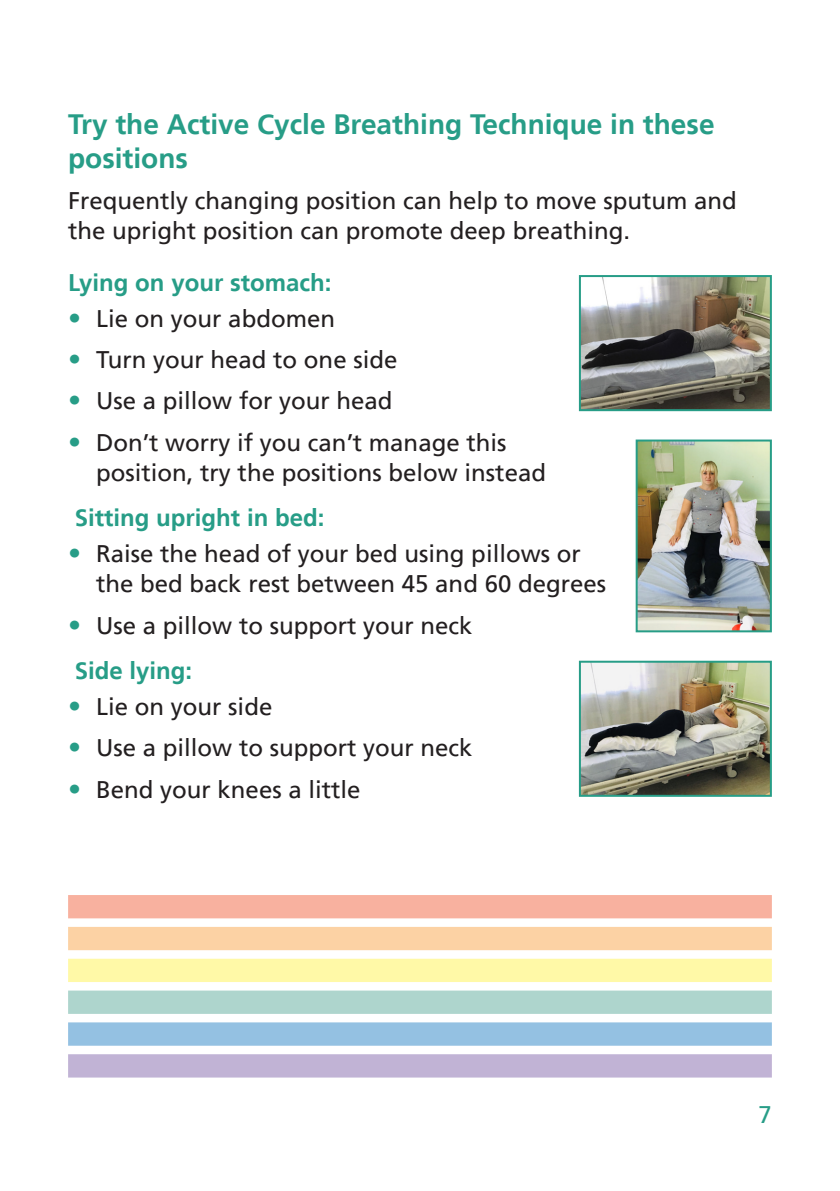
<style>
.page{position:relative;width:840px;height:1191px;background:#fff}
.page>*{position:absolute;margin:0;border:0;box-sizing:border-box;transform-origin:0 0}
.t1{font:700 28px/33.6px "Frutiger LT";color:#279d87}
.t2{font:24px/30px "Frutiger LT";color:#231f20}
.t3{font:700 24px "Frutiger LT";color:#279d87}
.t4{font:24px "Frutiger LT";color:#279d87}
.s1{font-size:26px;color:#279d87}
.s2{font-weight:700;color:#279d87}
</style>
<div class="page">
<img style="left:581px;top:278px;width:187px;height:130px">
<div style="left:578px;top:275px;width:193px;height:136px;border:2px solid #279d87"></div>
<img style="left:638px;top:442px;width:130px;height:187px">
<div style="left:635px;top:439px;width:136px;height:193px;border:2px solid #279d87"></div>
<img style="left:581px;top:663px;width:187px;height:131px">
<div style="left:578px;top:660px;width:193px;height:137px;border:2px solid #279d87"></div>
<div style="left:68px;top:895px;width:703px;height:23px;background:#f8b19f"></div>
<div style="left:68px;top:927px;width:703px;height:23px;background:#fcd2a4"></div>
<div style="left:68px;top:958px;width:703px;height:24px;background:#fff9a7"></div>
<div style="left:68px;top:990px;width:703px;height:24px;background:#aed5cd"></div>
<div style="left:68px;top:1022px;width:703px;height:23px;background:#94c1e2"></div>
<div style="left:68px;top:1054px;width:703px;height:23px;background:#c1b3d5"></div>
<p class="t1" style="left:68px;top:108px;width:647px">Try the Active Cycle Breathing Technique in these positions</p>
<p class="t2" style="left:68px;top:186px;width:670px">Frequently changing position can help to move sputum and the upright position can promote deep breathing.</p>
<p class="t3" style="left:68px;top:268px;width:265px">Lying on your stomach:</p>
<p class="t2" style="left:68px;top:303px;width:268px"><span class="s1">•</span> Lie on your abdomen</p>
<p class="t2" style="left:68px;top:345px;width:330px"><span class="s1">•</span> Turn your head to one side</p>
<p class="t2" style="left:68px;top:386px;width:326px"><span class="s1">•</span> Use a pillow for your head</p>
<p class="t2" style="left:96px;top:427px;width:451px;text-indent:-28px"><span class="s1">•</span> Don’t worry if you can’t manage this position, try the positions below instead</p>
<p class="t3" style="left:75px;top:504px;width:251px">Sitting upright in bed:</p>
<p class="t2" style="left:96px;top:539px;width:511px;text-indent:-28px"><span class="s1">•</span> Raise the head of your bed using pillows or the bed back rest between 45 and 60 degrees</p>
<p class="t2" style="left:68px;top:602px;width:406px;line-height:45.8px"><span class="s1">•</span> Use a pillow to support your neck<br><span class="s2">Side lying:</span></p>
<p class="t2" style="left:68px;top:692px;width:206px"><span class="s1">•</span> Lie on your side</p>
<p class="t2" style="left:68px;top:733px;width:406px"><span class="s1">•</span> Use a pillow to support your neck</p>
<p class="t2" style="left:68px;top:774px;width:294px"><span class="s1">•</span> Bend your knees a little</p>
<p class="t4" style="left:758px;top:1101px;width:15px">7</p>
</div>
